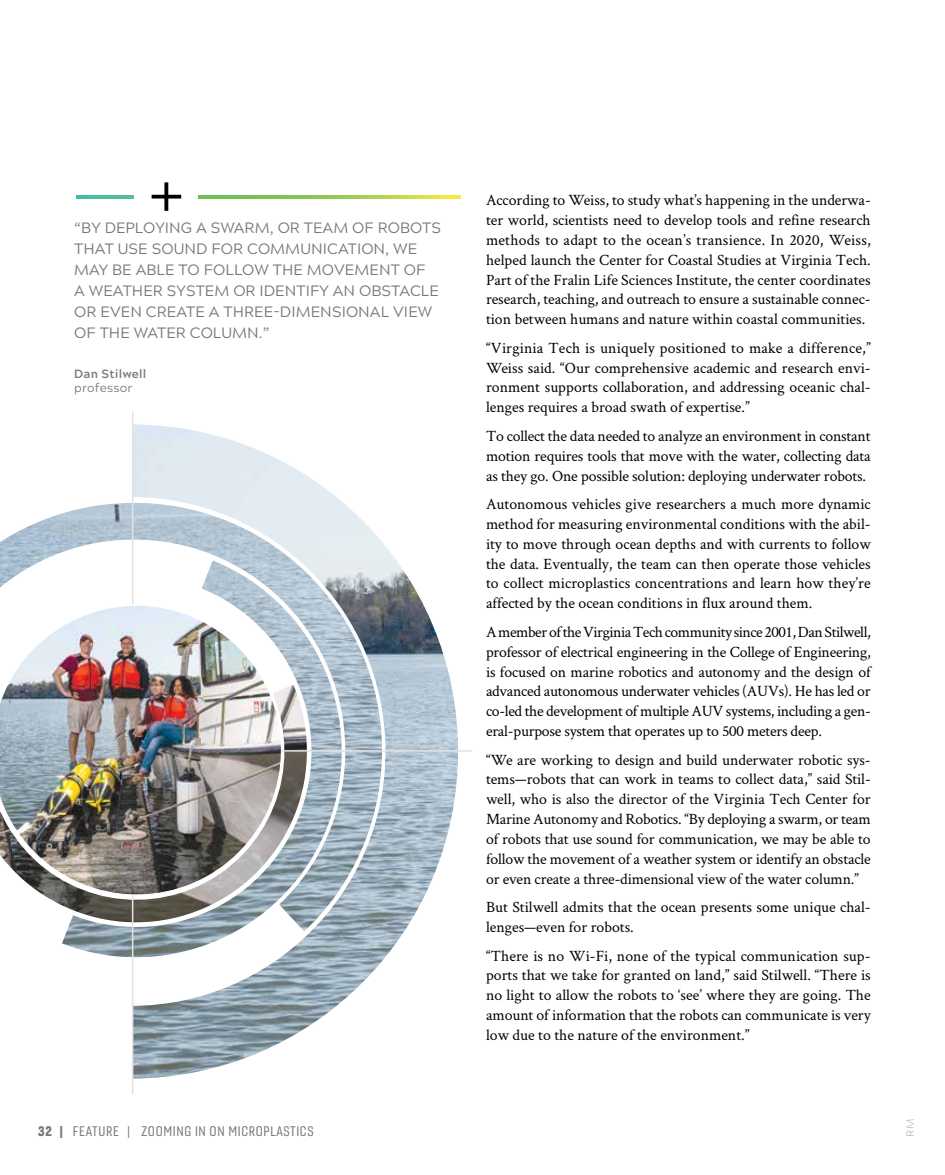
<style>
.page{position:relative;width:945px;height:1175px;background:#fff}
.page>*{position:absolute;margin:0;border:0;box-sizing:border-box;transform-origin:0 0}
.t1{font:15.75px/19.8px "Crimson Text";color:#000;text-align:justify}
.t2{font:15px/21px "Acherus Grotesque";letter-spacing:.005em;color:#76777b}
.t3{font:13.5px "Gineso Con Reg";letter-spacing:.05em;color:#76777b}
.t4{font:700 12px "Acherus Grotesque";letter-spacing:.02em;color:#76777b}
.t5{font:12px "Acherus Grotesque";letter-spacing:.02em;color:#76777b}
.t6{font:10.5px "Acherus Grotesque";color:#bebec0}
.s1{font-family:"Gineso Con Bla"}
.s2{font-family:"Gineso Con Bla";font-size:12px}
.s3{font-size:12px}
</style>
<div class="page">
<svg style="left:133px;top:422px;width:327px;height:658px"></svg>
<svg style="left:0;top:475px;width:409px;height:459px"></svg>
<svg style="left:0;top:895px;width:59px;height:39px"></svg>
<svg style="left:59px;top:557px;width:311px;height:428px"></svg>
<hr style="left:132px;top:411px;width:1px;height:682px;background:#e2e1e4">
<hr style="left:0;top:750px;width:472px;height:1px;background:#e2e1e4">
<img style="left:0;top:605px;width:282px;height:290px">
<svg style="left:77px;top:195px;width:384px;height:4px"></svg>
<div style="left:135px;top:186px;width:63px;height:22px;background:#fff"></div>
<p class="t2" style="left:74px;top:216px;width:368px">“BY DEPLOYING A SWARM, OR TEAM OF ROBOTS THAT USE SOUND FOR COMMUNICATION, WE MAY BE ABLE TO FOLLOW THE MOVEMENT OF<br>A WEATHER SYSTEM OR IDENTIFY AN OBSTACLE OR EVEN CREATE A THREE-DIMENSIONAL VIEW OF THE WATER COLUMN.”</p>
<p class="t4" style="left:74px;top:363px;width:74px">Dan Stilwell</p>
<p class="t5" style="left:74px;top:378px;width:60px">professor</p>
<p class="t3" style="left:38px;top:1122px;width:277px"><span class="s1">32</span> <span class="s2">|</span> FEATURE <span class="s3">|</span> ZOOMING IN ON MICROPLASTICS</p>
<p class="t1" style="left:486px;top:190px;width:386px">According to Weiss, to study what’s happening in the underwa&shy;ter world, scientists need to develop tools and refine research methods to adapt to the ocean’s transience. In 2020, Weiss, helped launch the Center for Coastal Studies at Virginia Tech.<br>Part of the Fralin Life Sciences Institute, the center coordinates research, teaching, and outreach to ensure a sustainable connec&shy;tion between humans and nature within coastal communities.</p>
<p class="t1" style="left:486px;top:337px;width:386px">“Virginia Tech is uniquely positioned to make a difference,” Weiss said. “Our comprehensive academic and research envi&shy;ronment supports collaboration, and addressing oceanic chal&shy;lenges requires a broad swath of expertise.”</p>
<p class="t1" style="left:486px;top:425px;width:386px">To collect the data needed to analyze an environment in constant motion requires tools that move with the water, collecting data as they go. One possible solution: deploying underwater robots.</p>
<p class="t1" style="left:486px;top:493px;width:386px">Autonomous vehicles give researchers a much more dynamic method for measuring environmental conditions with the abil&shy;ity to move through ocean depths and with currents to follow the data. Eventually, the team can then operate those vehicles to collect microplastics concentrations and learn how they’re affected by the ocean conditions in flux around them.</p>
<p class="t1" style="left:486px;top:621px;width:386px">A member of the Virginia Tech community since 2001, Dan Stilwell, professor of electrical engineering in the College of Engineering, is focused on marine robotics and autonomy and the design of advanced autonomous underwater vehicles (AUVs). He has led or co-led the development of multiple AUV systems, including a gen&shy;eral-purpose system that operates up to 500 meters deep.</p>
<p class="t1" style="left:486px;top:749px;width:386px">“We are working to design and build underwater robotic sys&shy;tems—robots that can work in teams to collect data,” said Stil&shy;well, who is also the director of the Virginia Tech Center for Marine Autonomy and Robotics. “By deploying a swarm, or team of robots that use sound for communication, we may be able to follow the movement of a weather system or identify an obstacle or even create a three-dimensional view of the water column.”</p>
<p class="t1" style="left:486px;top:896px;width:386px">But Stilwell admits that the ocean presents some unique chal&shy;lenges—even for robots.</p>
<p class="t1" style="left:486px;top:945px;width:386px">“There is no Wi-Fi, none of the typical communication sup&shy;ports that we take for granted on land,” said Stilwell. “There is no light to allow the robots to ‘see’ where they are going. The amount of information that the robots can communicate is very low due to the nature of the environment.”</p>
<p class="t6" style="left:901px;top:1136px;width:19px;rotate:-90deg">RM</p>
</div>
